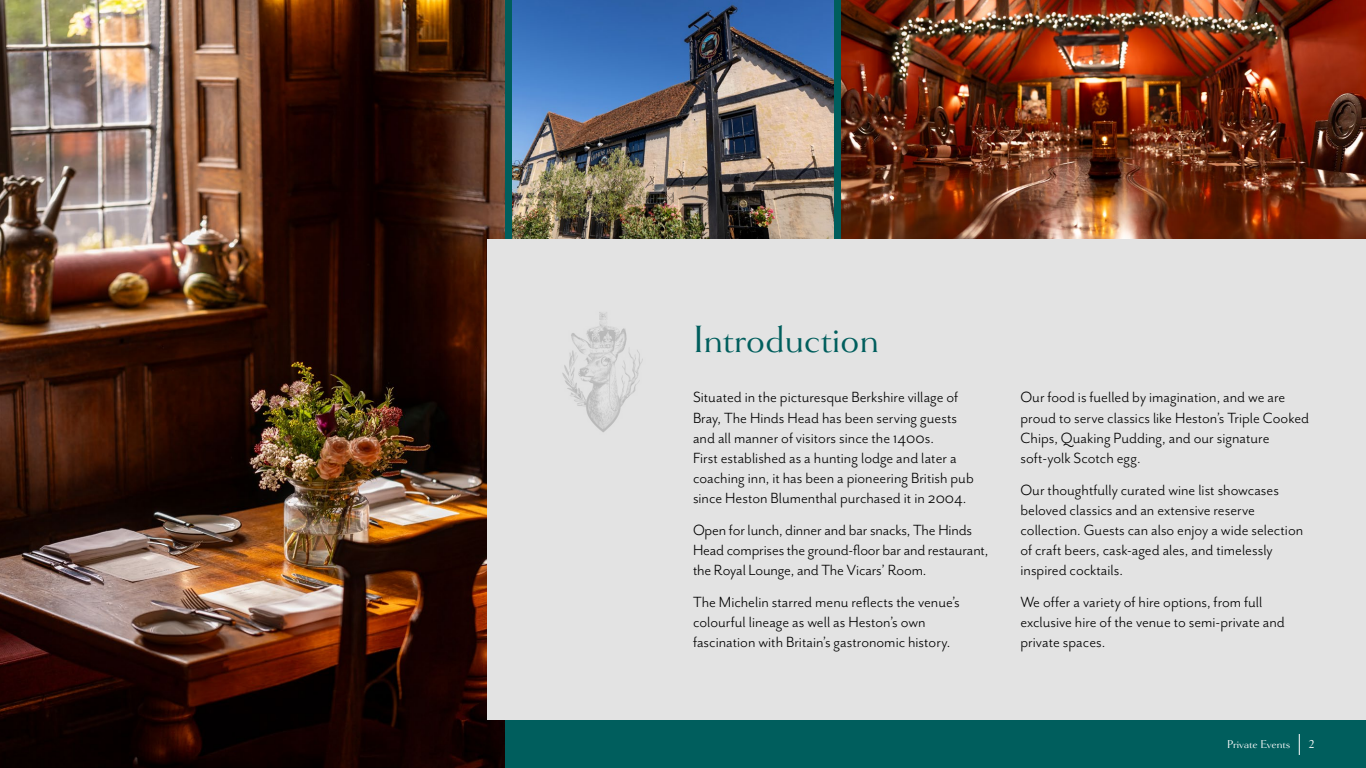
<style>
.page{position:relative;width:1366px;height:768px;background:#005e5d}
.page>*{position:absolute;margin:0;border:0;box-sizing:border-box;transform-origin:0 0}
.t1{font:40px "Goldenbook";color:#005e5d}
.t2{font:17px/20px "Mr Eaves San OT";color:#000}
.t3{font:12px "Goldenbook";letter-spacing:-.01em;color:#fff}
</style>
<div class="page">
<img style="left:0;top:0;width:504px;height:768px">
<img style="left:512px;top:0;width:322px;height:240px">
<img style="left:842px;top:0;width:524px;height:240px">
<div style="left:487px;top:240px;width:879px;height:480px;background:#e3e3e3"></div>
<svg style="left:1299px;top:734px;width:1px;height:21px"></svg>
<img style="left:562px;top:312px;width:81px;height:120px">
<p class="t1" style="left:693px;top:316px;width:187px">Introduction</p>
<p class="t2" style="left:693px;top:388px;width:282px">Situated in the picturesque Berkshire village of Bray, The Hinds Head has been serving guests and all manner of visitors since the 1400s.<br>First established as a hunting lodge and later a coaching inn, it has been a pioneering British pub since Heston Blumenthal purchased it in 2004.</p>
<p class="t2" style="left:693px;top:520px;width:297px">Open for lunch, dinner and bar snacks, The Hinds<br>Head comprises the ground-floor bar and restaurant, the Royal Lounge, and The Vicars’ Room.</p>
<p class="t2" style="left:693px;top:592px;width:268px">The Michelin starred menu reflects the venue’s colourful lineage as well as Heston’s own fascination with Britain’s gastronomic history.</p>
<p class="t2" style="left:1020px;top:388px;width:290px">Our food is fuelled by imagination, and we are proud to serve classics like Heston’s Triple Cooked Chips, Quaking Pudding, and our signature soft-yolk Scotch egg.</p>
<p class="t2" style="left:1020px;top:480px;width:284px">Our thoughtfully curated wine list showcases beloved classics and an extensive reserve collection. Guests can also enjoy a wide selection of craft beers, cask-aged ales, and timelessly inspired cocktails.</p>
<p class="t2" style="left:1020px;top:592px;width:266px">We offer a variety of hire options, from full exclusive hire of the venue to semi-private and private spaces.</p>
<p class="t3" style="left:1227px;top:737px;width:65px">Private Events</p>
<p class="t3" style="left:1308px;top:737px;width:8px">2</p>
</div>
